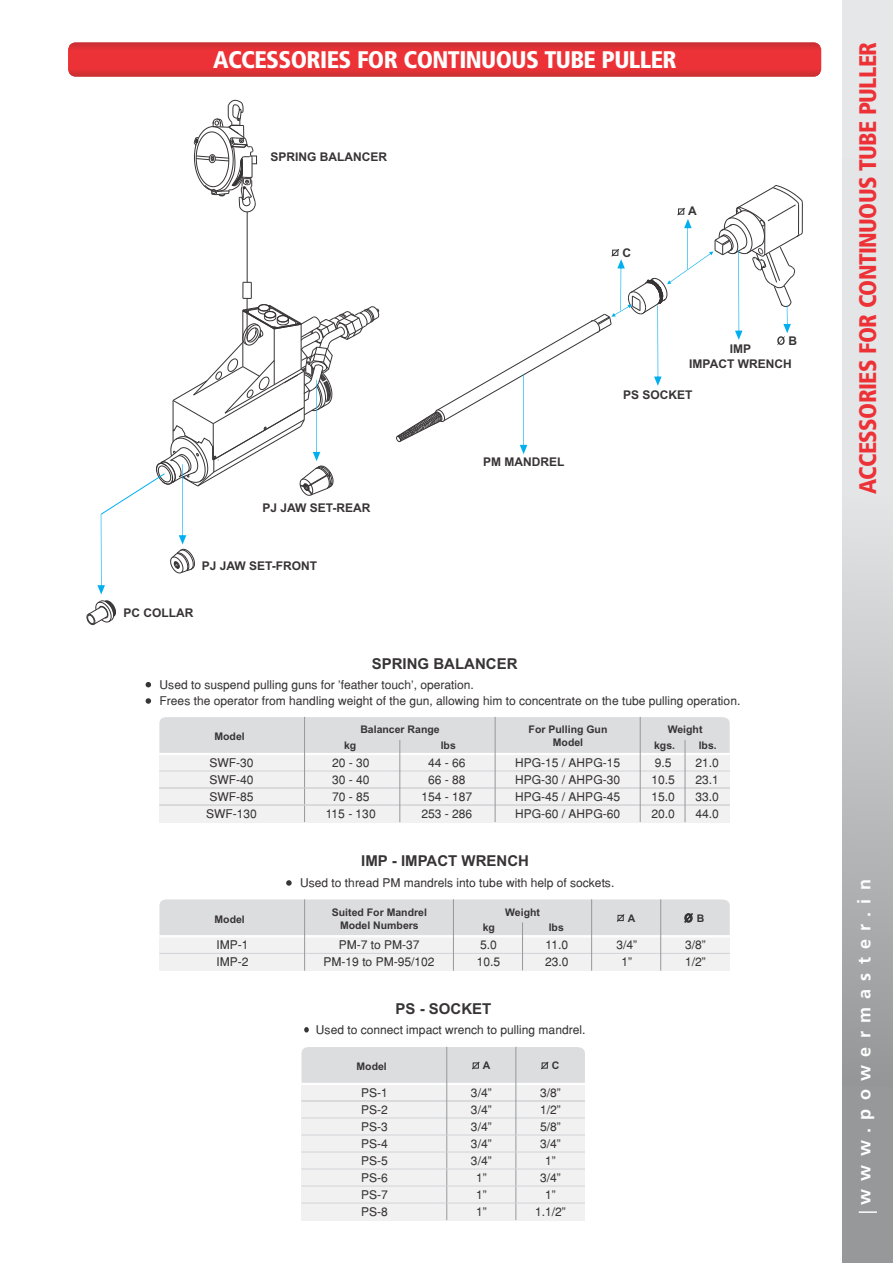
<style>
.page{position:relative;width:893px;height:1263px;background:#fff}
.page>*{position:absolute;margin:0;border:0;box-sizing:border-box;transform-origin:0 0}
.t1{font:900 condensed 24px "Frutiger";letter-spacing:-.025em;color:#ed3237}
.t2{font:900 condensed 24px "Frutiger";letter-spacing:-.025em;color:#fefefe}
.t3{font:700 18px "Frutiger";letter-spacing:.46em;color:#fefefe}
.t4{font:700 15px "Arial";color:#373435}
.t5{font:12px/16.5px "Helvetica";color:#373435}
.t6{font:700 12px/14.7px "Arial";color:#373435;text-align:center}
.t7{font:700 10.5px/12.9px "Arial";color:#373435;text-align:center}
</style>
<div class="page">
<div style="left:843px;top:0;width:50px;height:120px;background:#e6e7e8"></div>
<svg style="left:843px;top:951px;width:50px;height:312px;background:#999b9d"></svg>
<svg style="left:304px;top:1027px;width:5px;height:5px"></svg>
<div style="left:302px;top:1084px;width:283px;height:136px;background:#f1f1f2"></div>
<hr style="left:301px;top:1101px;width:284px;height:1px;background:#d2d3d5">
<hr style="left:301px;top:1118px;width:284px;height:1px;background:#d2d3d5">
<hr style="left:301px;top:1083px;width:284px;height:2px;background:#fefefe">
<hr style="left:446px;top:1047px;width:1px;height:173px;background:#96989a">
<hr style="left:515px;top:1047px;width:1px;height:173px;background:#96989a">
<div style="left:301px;top:1047px;width:284px;height:36px;background:#dcdddf"></div>
<hr style="left:301px;top:1135px;width:284px;height:1px;background:#d2d3d5">
<hr style="left:301px;top:1169px;width:284px;height:1px;background:#d2d3d5">
<hr style="left:301px;top:1152px;width:284px;height:1px;background:#d2d3d5">
<hr style="left:301px;top:1203px;width:284px;height:1px;background:#d2d3d5">
<hr style="left:301px;top:1186px;width:284px;height:1px;background:#d2d3d5">
<svg style="left:193px;top:100px;width:64px;height:147px"></svg>
<svg style="left:86px;top:600px;width:30px;height:25px"></svg>
<hr style="left:247px;top:212px;width:1px;height:70px;background:#373435">
<svg style="left:396px;top:185px;width:407px;height:269px"></svg>
<svg style="left:97px;top:282px;width:282px;height:312px"></svg>
<img style="left:68px;top:43px;width:753px;height:34px">
<svg style="left:286px;top:880px;width:6px;height:6px"></svg>
<div style="left:160px;top:936px;width:570px;height:34px;background:#f1f1f2"></div>
<hr style="left:159px;top:953px;width:571px;height:1px;background:#d2d3d5">
<hr style="left:159px;top:935px;width:571px;height:2px;background:#fefefe">
<div style="left:159px;top:899px;width:571px;height:36px;background:#dcdddf"></div>
<hr style="left:304px;top:899px;width:1px;height:72px;background:#96989a">
<hr style="left:453px;top:899px;width:1px;height:72px;background:#96989a">
<hr style="left:522px;top:922px;width:1px;height:48px;background:#96989a">
<hr style="left:591px;top:899px;width:1px;height:72px;background:#96989a">
<hr style="left:660px;top:899px;width:1px;height:72px;background:#96989a">
<svg style="left:146px;top:682px;width:5px;height:5px"></svg>
<svg style="left:146px;top:698px;width:5px;height:6px"></svg>
<div style="left:159px;top:717px;width:571px;height:36px;background:#dcdddf"></div>
<div style="left:159px;top:754px;width:571px;height:68px;background:#f1f1f2"></div>
<hr style="left:159px;top:771px;width:571px;height:1px;background:#d2d3d5">
<hr style="left:159px;top:753px;width:571px;height:2px;background:#fefefe">
<hr style="left:304px;top:717px;width:1px;height:105px;background:#96989a">
<hr style="left:159px;top:788px;width:571px;height:1px;background:#d2d3d5">
<hr style="left:159px;top:805px;width:571px;height:1px;background:#d2d3d5">
<hr style="left:399px;top:740px;width:1px;height:82px;background:#96989a">
<hr style="left:685px;top:740px;width:1px;height:82px;background:#96989a">
<hr style="left:495px;top:717px;width:1px;height:105px;background:#96989a">
<hr style="left:640px;top:717px;width:1px;height:105px;background:#96989a">
<h1 class="t2" style="left:213px;top:50px;width:465px">ACCESSORIES FOR CONTINUOUS TUBE PULLER</h1>
<p class="t6" style="left:270px;top:151px;width:118px">SPRING BALANCER</p>
<p class="t6" style="left:263px;top:502px;width:110px">PJ JAW SET-REAR</p>
<p class="t6" style="left:483px;top:456px;width:83px">PM MANDREL</p>
<p class="t6" style="left:202px;top:559px;width:117px">PJ JAW SET-FRONT</p>
<p class="t6" style="left:123px;top:606px;width:71px">PC COLLAR</p>
<p class="t4" style="left:372px;top:658px;width:147px">SPRING BALANCER</p>
<p class="t6" style="left:622px;top:246px;width:10px">C</p>
<p class="t6" style="left:688px;top:205px;width:10px">A</p>
<p class="t6" style="left:788px;top:334px;width:10px">B</p>
<p class="t6" style="left:689px;top:343px;width:104px">IMP<br>IMPACT WRENCH</p>
<p class="t6" style="left:623px;top:389px;width:71px">PS SOCKET</p>
<p class="t5" style="left:160px;top:677px;width:582px">Used to suspend pulling guns for 'feather touch', operation.<br>Frees the operator from handling weight of the gun, allowing him to concentrate on the tube pulling operation.</p>
<p class="t7" style="left:214px;top:731px;width:32px">Model</p>
<p class="t7" style="left:360px;top:724px;width:81px">Balancer Range</p>
<p class="t7" style="left:529px;top:724px;width:80px">For Pulling Gun<br>Model</p>
<p class="t7" style="left:668px;top:724px;width:36px">Weight</p>
<p class="t7" style="left:344px;top:740px;width:14px">kg</p>
<p class="t7" style="left:441px;top:740px;width:17px">lbs</p>
<p class="t7" style="left:654px;top:740px;width:23px">kgs.</p>
<p class="t7" style="left:699px;top:740px;width:20px">lbs.</p>
<p class="t5" style="left:209px;top:756px;width:46px">SWF-30</p>
<p class="t5" style="left:332px;top:756px;width:39px">20 - 30</p>
<p class="t5" style="left:428px;top:756px;width:39px">44 - 66</p>
<p class="t5" style="left:515px;top:756px;width:106px">HPG-15 / AHPG-15</p>
<p class="t5" style="left:655px;top:756px;width:18px">9.5</p>
<p class="t5" style="left:696px;top:756px;width:25px">21.0</p>
<p class="t5" style="left:209px;top:773px;width:46px">SWF-40</p>
<p class="t5" style="left:332px;top:773px;width:39px">30 - 40</p>
<p class="t5" style="left:428px;top:773px;width:39px">66 - 88</p>
<p class="t5" style="left:515px;top:773px;width:106px">HPG-30 / AHPG-30</p>
<p class="t5" style="left:652px;top:773px;width:25px">10.5</p>
<p class="t5" style="left:696px;top:773px;width:25px">23.1</p>
<p class="t5" style="left:209px;top:790px;width:46px">SWF-85</p>
<p class="t5" style="left:332px;top:790px;width:39px">70 - 85</p>
<p class="t5" style="left:421px;top:790px;width:52px">154 - 187</p>
<p class="t5" style="left:515px;top:790px;width:106px">HPG-45 / AHPG-45</p>
<p class="t5" style="left:652px;top:790px;width:25px">15.0</p>
<p class="t5" style="left:696px;top:790px;width:25px">33.0</p>
<p class="t5" style="left:206px;top:807px;width:52px">SWF-130</p>
<p class="t5" style="left:326px;top:807px;width:51px">115 - 130</p>
<p class="t5" style="left:421px;top:807px;width:52px">253 - 286</p>
<p class="t5" style="left:515px;top:807px;width:106px">HPG-60 / AHPG-60</p>
<p class="t5" style="left:652px;top:807px;width:25px">20.0</p>
<p class="t5" style="left:696px;top:807px;width:25px">44.0</p>
<p class="t4" style="left:361px;top:855px;width:169px">IMP - IMPACT WRENCH</p>
<p class="t5" style="left:300px;top:876px;width:316px">Used to thread PM mandrels into tube with help of sockets.</p>
<p class="t7" style="left:332px;top:906px;width:97px">Suited For Mandrel<br>Model Numbers</p>
<p class="t7" style="left:505px;top:906px;width:36px">Weight</p>
<p class="t7" style="left:214px;top:913px;width:32px">Model</p>
<p class="t7" style="left:628px;top:912px;width:9px">A</p>
<p class="t7" style="left:697px;top:912px;width:9px">B</p>
<p class="t7" style="left:483px;top:922px;width:14px">kg</p>
<p class="t7" style="left:549px;top:922px;width:17px">lbs</p>
<p class="t5" style="left:216px;top:938px;width:34px">IMP-1</p>
<p class="t5" style="left:339px;top:938px;width:82px">PM-7 to PM-37</p>
<p class="t5" style="left:480px;top:938px;width:18px">5.0</p>
<p class="t5" style="left:546px;top:938px;width:24px">11.0</p>
<p class="t5" style="left:617px;top:938px;width:22px">3/4”</p>
<p class="t5" style="left:685px;top:938px;width:22px">3/8”</p>
<p class="t5" style="left:216px;top:955px;width:34px">IMP-2</p>
<p class="t5" style="left:324px;top:955px;width:112px">PM-19 to PM-95/102</p>
<p class="t5" style="left:477px;top:955px;width:25px">10.5</p>
<p class="t5" style="left:545px;top:955px;width:25px">23.0</p>
<p class="t5" style="left:622px;top:955px;width:12px">1”</p>
<p class="t5" style="left:685px;top:955px;width:22px">1/2”</p>
<p class="t4" style="left:395px;top:1003px;width:97px">PS - SOCKET</p>
<p class="t5" style="left:316px;top:1022px;width:271px">Used to connect impact wrench to pulling mandrel.</p>
<p class="t7" style="left:357px;top:1061px;width:32px">Model</p>
<p class="t7" style="left:483px;top:1060px;width:9px">A</p>
<p class="t7" style="left:552px;top:1060px;width:9px">C</p>
<p class="t5" style="left:361px;top:1086px;width:28px">PS-1</p>
<p class="t5" style="left:471px;top:1086px;width:22px">3/4”</p>
<p class="t5" style="left:540px;top:1086px;width:22px">3/8”</p>
<p class="t5" style="left:361px;top:1103px;width:28px">PS-2</p>
<p class="t5" style="left:471px;top:1103px;width:22px">3/4”</p>
<p class="t5" style="left:540px;top:1103px;width:22px">1/2”</p>
<p class="t5" style="left:361px;top:1119px;width:28px">PS-3</p>
<p class="t5" style="left:471px;top:1119px;width:22px">3/4”</p>
<p class="t5" style="left:540px;top:1119px;width:22px">5/8”</p>
<p class="t5" style="left:361px;top:1136px;width:28px">PS-4</p>
<p class="t5" style="left:471px;top:1136px;width:22px">3/4”</p>
<p class="t5" style="left:540px;top:1136px;width:22px">3/4”</p>
<p class="t5" style="left:361px;top:1153px;width:28px">PS-5</p>
<p class="t5" style="left:471px;top:1153px;width:22px">3/4”</p>
<p class="t5" style="left:545px;top:1153px;width:12px">1”</p>
<p class="t5" style="left:361px;top:1170px;width:28px">PS-6</p>
<p class="t5" style="left:476px;top:1170px;width:12px">1”</p>
<p class="t5" style="left:540px;top:1170px;width:22px">3/4”</p>
<p class="t5" style="left:361px;top:1187px;width:28px">PS-7</p>
<p class="t5" style="left:476px;top:1187px;width:12px">1”</p>
<p class="t5" style="left:545px;top:1187px;width:12px">1”</p>
<p class="t5" style="left:361px;top:1204px;width:28px">PS-8</p>
<p class="t5" style="left:476px;top:1204px;width:12px">1”</p>
<p class="t5" style="left:535px;top:1204px;width:32px">1.1/2”</p>
<h1 class="t1" style="left:858px;top:494px;width:454px;rotate:-90deg">ACCESSORIES FOR CONTINUOUS TUBE PULLER</h1>
<h2 class="t3" style="left:856px;top:1205px;width:327px;rotate:-90deg">www.powermaster.in</h2>
</div>
